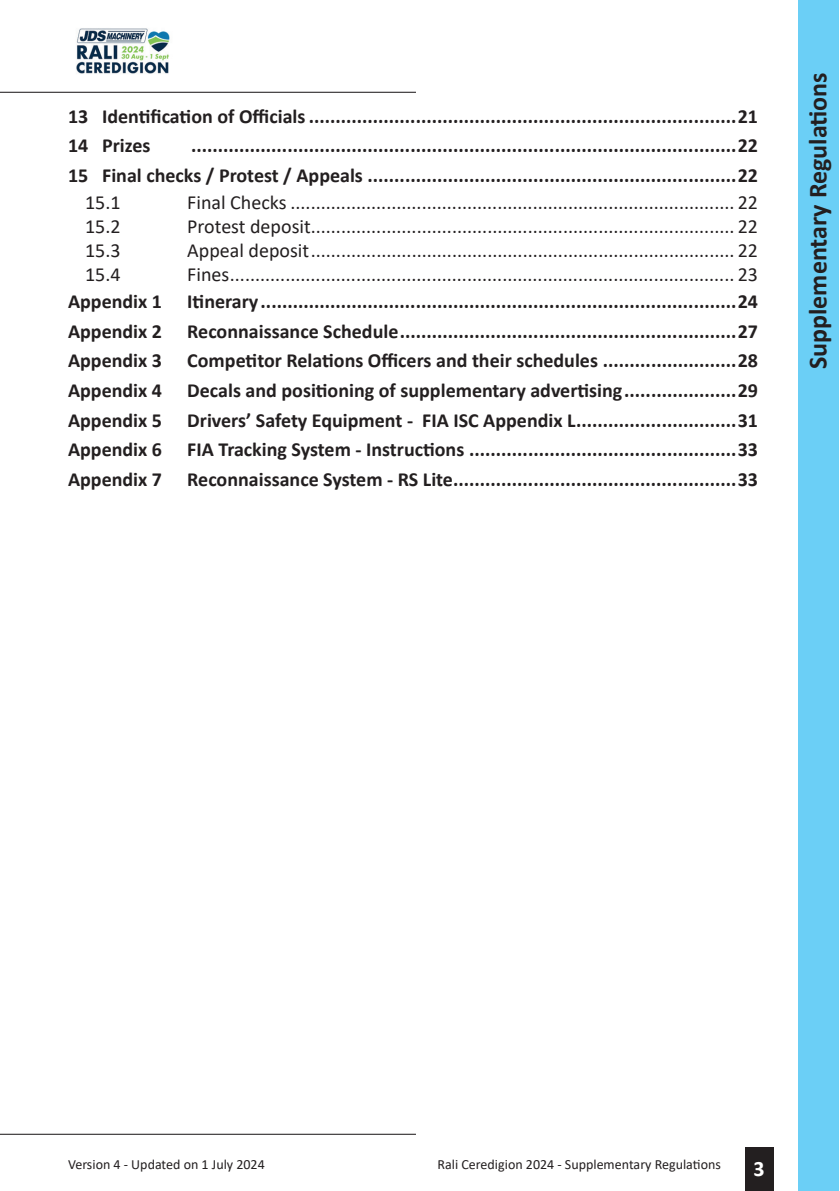
<style>
.page{position:relative;width:840px;height:1191px;background:#fff}
.page>*{position:absolute;margin:0;border:0;box-sizing:border-box;transform-origin:0 0}
.t1{font:700 26px "Calibri";color:#231f20}
.t2{font:700 22px "Calibri";color:#fff}
.t3{font:700 20px/29.6px "Calibri";color:#231f20}
.t4{font:20px "Calibri";color:#231f20}
.t5{font:14px "Calibri";color:#231f20}
</style>
<div class="page">
<hr style="left:0;top:1133px;width:416px;height:1px;background:#231f20">
<hr style="left:0;top:92px;width:416px;height:1px;background:#231f20">
<div style="left:744px;top:1147px;width:28px;height:43px;background:#231f20"></div>
<div style="left:798px;top:0;width:40px;height:1190px;background:#6bcff6"></div>
<img style="left:76px;top:28px;width:94px;height:46px">
<p class="t3" style="left:68px;top:101px;width:691px">13 Identification of Officials ................................................................................21<br>14 Prizes</p>
<p class="t3" style="left:68px;top:131px;width:691px;text-align:right">......................................................................................................22<br>15 Final checks / Protest / Appeals .....................................................................22</p>
<p class="t4" style="left:85px;top:188px;width:37px">15.1</p>
<p class="t4" style="left:187px;top:188px;width:572px">Final Checks ........................................................................................ 22</p>
<p class="t4" style="left:85px;top:212px;width:37px">15.2</p>
<p class="t4" style="left:187px;top:212px;width:572px">Protest deposit.................................................................................... 22</p>
<p class="t4" style="left:85px;top:236px;width:37px">15.3</p>
<p class="t4" style="left:187px;top:236px;width:572px">Appeal deposit.................................................................................... 22</p>
<p class="t4" style="left:85px;top:260px;width:37px">15.4</p>
<p class="t4" style="left:187px;top:260px;width:572px">Fines.................................................................................................... 23</p>
<p class="t3" style="left:68px;top:286px;width:95px">Appendix 1</p>
<p class="t3" style="left:187px;top:286px;width:572px">Itinerary.........................................................................................24</p>
<p class="t3" style="left:68px;top:316px;width:95px">Appendix 2</p>
<p class="t3" style="left:187px;top:316px;width:572px">Reconnaissance Schedule...............................................................27</p>
<p class="t3" style="left:68px;top:345px;width:95px">Appendix 3</p>
<p class="t3" style="left:187px;top:345px;width:572px">Competitor Relations Officers and their schedules .........................28</p>
<p class="t3" style="left:68px;top:375px;width:95px">Appendix 4</p>
<p class="t3" style="left:187px;top:375px;width:572px">Decals and positioning of supplementary advertising.....................29</p>
<p class="t3" style="left:68px;top:405px;width:95px">Appendix 5</p>
<p class="t3" style="left:187px;top:405px;width:572px">Drivers’ Safety Equipment - FIA ISC Appendix L..............................31</p>
<p class="t3" style="left:68px;top:434px;width:95px">Appendix 6</p>
<p class="t3" style="left:187px;top:434px;width:572px">FIA Tracking System - Instructions ..................................................33</p>
<p class="t3" style="left:68px;top:464px;width:95px">Appendix 7</p>
<p class="t3" style="left:187px;top:464px;width:572px">Reconnaissance System - RS Lite.....................................................33</p>
<h1 class="t1" style="left:799px;top:369px;width:298px;rotate:-90deg">Supplementary Regulations</h1>
<p class="t5" style="left:68px;top:1155px;width:198px">Version 4 - Updated on 1 July 2024</p>
<p class="t5" style="left:437px;top:1155px;width:285px">Rali Ceredigion 2024 - Supplementary Regulations</p>
<p class="t2" style="left:753px;top:1153px;width:13px">3</p>
</div>
